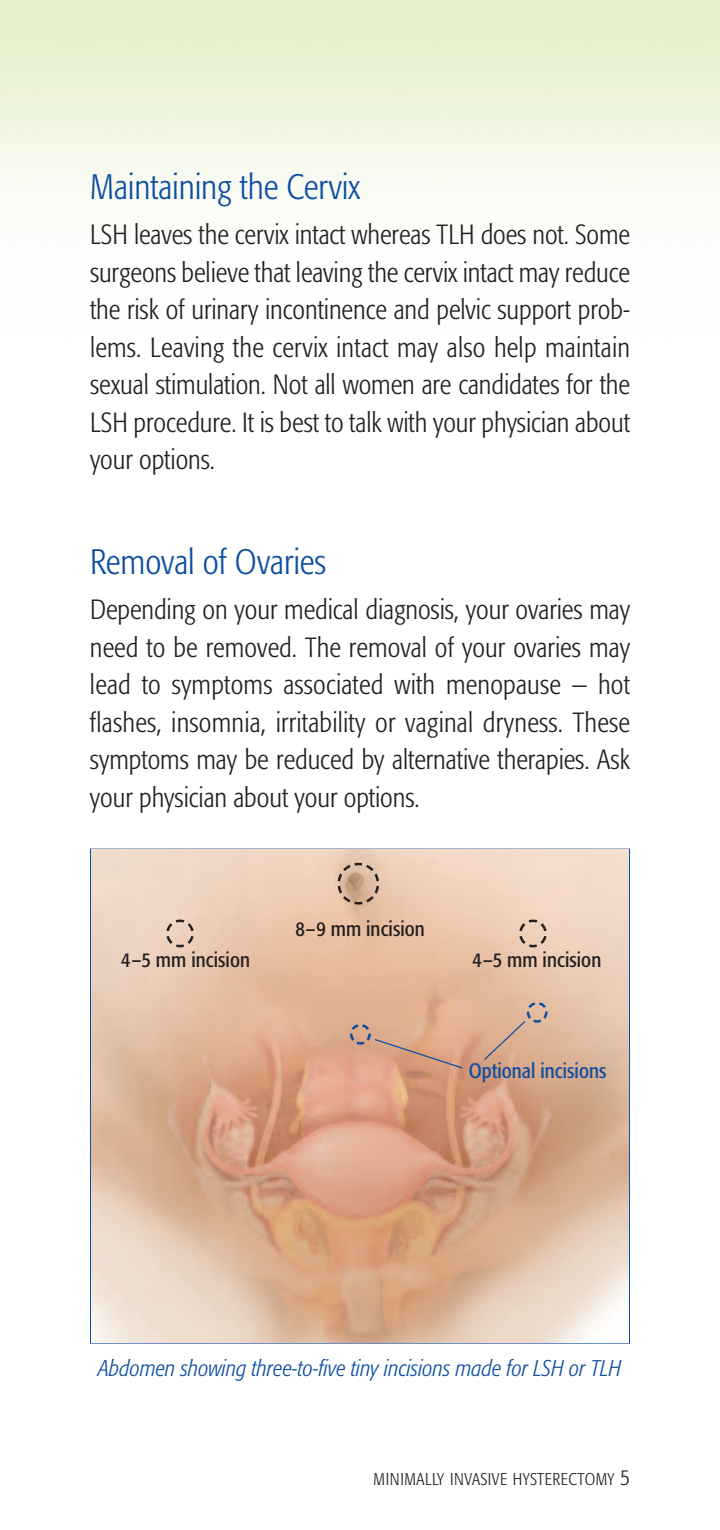
<style>
.page{position:relative;width:720px;height:1530px;background:#fff}
.page>*{position:absolute;margin:0;border:0;box-sizing:border-box;transform-origin:0 0}
.t1{font:300 condensed 35px "Formata";color:#0d4da1}
.t2{font:300 condensed 27.5px/37.5px "Formata";color:#231f20;text-align:justify}
.t3{font:italic 300 condensed 22.5px "Formata";color:#0d4da1}
.t4{font:condensed 20.75px "Formata";letter-spacing:.005em;color:#231f20}
.t5{font:condensed 20.75px "Formata";letter-spacing:.005em;color:#0d4da1}
.t6{font:300 condensed 17px "Formata";letter-spacing:.03em;color:#231f20}
.s1{font-size:22.5px}
</style>
<div class="page">
<img style="left:91px;top:850px;width:538px;height:492px">
<svg style="left:336px;top:862px;width:44px;height:44px;background:#c9a890"></svg>
<svg style="left:165px;top:918px;width:30px;height:31px"></svg>
<svg style="left:518px;top:918px;width:30px;height:31px"></svg>
<svg style="left:349px;top:1023px;width:115px;height:47px;background:#d6a488"></svg>
<svg style="left:483px;top:1001px;width:66px;height:60px;background:#d6ae94"></svg>
<p class="t1" style="left:90px;top:173px;width:272px">Maintaining the Cervix</p>
<p class="t2" style="left:90px;top:218px;width:542px">LSH leaves the cervix intact whereas TLH does not. Some surgeons believe that leaving the cervix intact may reduce the risk of urinary incontinence and pelvic support prob&shy;lems. Leaving the cervix intact may also help maintain sexual stimulation. Not all women are candidates for the LSH procedure. It is best to talk with your physician about your options.</p>
<p class="t1" style="left:90px;top:548px;width:238px">Removal of Ovaries</p>
<p class="t2" style="left:90px;top:593px;width:542px">Depending on your medical diagnosis, your ovaries may need to be removed. The removal of your ovaries may lead to symptoms associated with menopause — hot flashes, insomnia, irritability or vaginal dryness. These symptoms may be reduced by alternative therapies. Ask your physician about your options.</p>
<p class="t4" style="left:121px;top:951px;width:130px">4–5 mm incision</p>
<p class="t4" style="left:296px;top:920px;width:131px">8–9 mm incision</p>
<p class="t4" style="left:472px;top:951px;width:130px">4–5 mm incision</p>
<p class="t5" style="left:469px;top:1062px;width:139px">Optional incisions</p>
<p class="t3" style="left:98px;top:1360px;width:525px">Abdomen showing three-to-five tiny incisions made for LSH or TLH</p>
<p class="t6" style="left:373px;top:1472px;width:258px">MINIMALLY INVASIVE HYSTERECTOMY <span class="s1">5</span></p>
</div>
